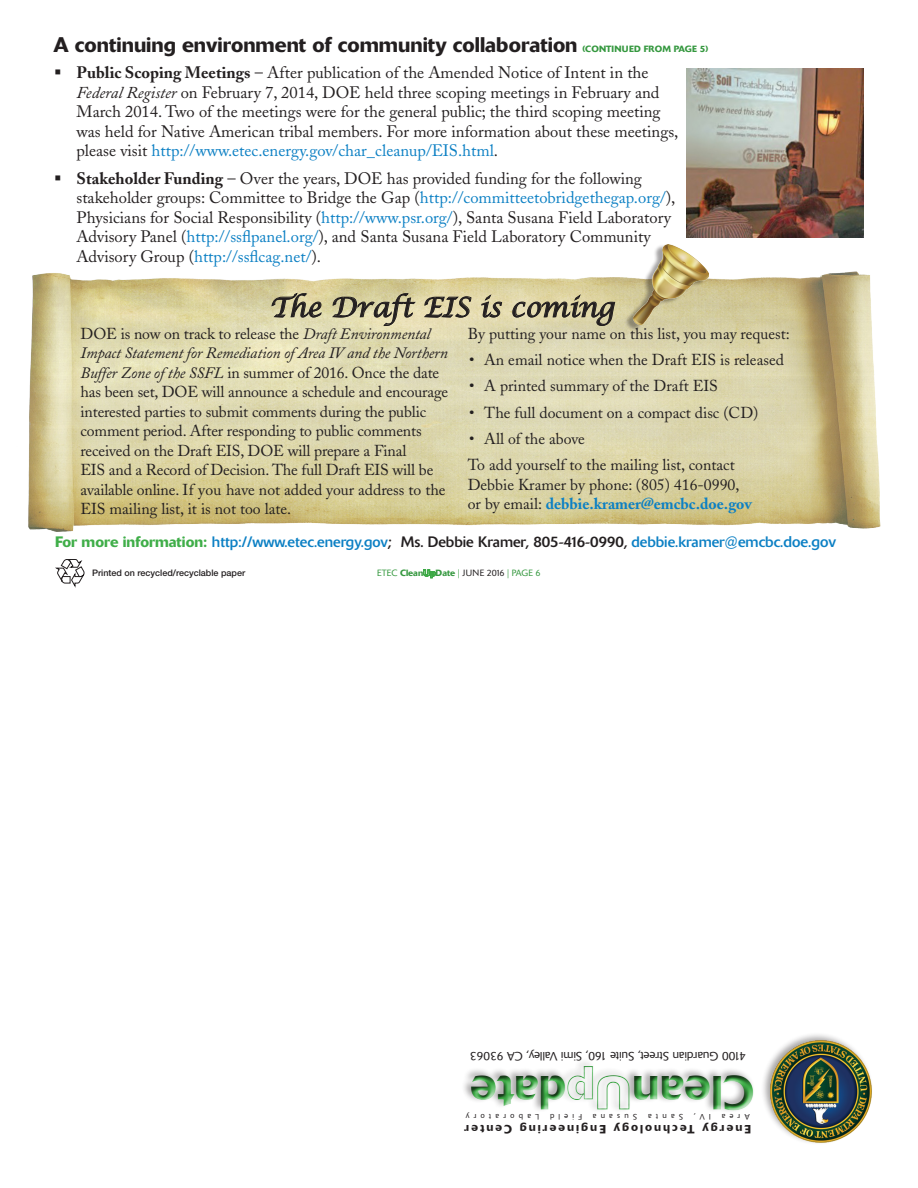
<style>
.page{position:relative;width:918px;height:1188px;background:#fff}
.page>*{position:absolute;margin:0;border:0;box-sizing:border-box;transform-origin:0 0}
.t1{font:500 47.55px "Delta";color:#40ae49}
.head1{font:italic 27px "Lucida Calligraphy";color:#231f20}
.continued{font:500 21px "Delta";color:#231f20}
.t2{font:16.5px/19.5px "Adobe Caslon";color:#231f20}
.body{font:15.75px/19.5px "Adobe Caslon";letter-spacing:-.005em;color:#231f20}
.head1-2{font:15px "Delta";color:#0c80c4}
.body-2{font:300 12px "Delta";color:#231f20}
.t3{font:500 11.85px "Delta";letter-spacing:.175em;color:#231f20}
.t4{font:500 9px "Helvetica Neue";color:#231f20}
.t5{font:300 9px "Delta";color:#35983f}
.continued-2{font:500 9px "Delta";letter-spacing:.02em;color:#35983f}
.t6{font:300 7.95px "Delta";letter-spacing:.535em;color:#231f20}
.s1{font-weight:700}
.s2{font-style:italic}
.s3{color:#0c80c4}
.s4{font-weight:700;color:#0c80c4}
.s5{font-weight:500;color:#40ae49}
.s6{color:#231f20}
.s7{font-size:15.45px}
.s8{font-weight:500}
.s9{font-family:"Delta Outline";font-weight:400}
</style>
<div class="page">
<img style="left:686px;top:69px;width:178px;height:169px">
<img style="left:28px;top:271px;width:853px;height:260px">
<div style="left:624px;top:244px;width:82px;height:87px;background:#231f20;opacity:.41"></div>
<img style="left:633px;top:244px;width:75px;height:81px">
<svg style="left:423px;top:569px;width:13px;height:9px"></svg>
<div style="left:466px;top:1061px;width:289px;height:52px;background:#231f20;opacity:.75"></div>
<svg style="left:55px;top:559px;width:30px;height:29px"></svg>
<div style="left:760px;top:1033px;width:114px;height:112px;background:#231f20;opacity:.4"></div>
<img style="left:770px;top:1041px;width:101px;height:101px">
<svg style="left:271px;top:292px;width:51px;height:26px"></svg>
<svg style="left:331px;top:293px;width:85px;height:33px"></svg>
<svg style="left:423px;top:296px;width:49px;height:22px"></svg>
<svg style="left:481px;top:293px;width:21px;height:25px"></svg>
<svg style="left:512px;top:293px;width:104px;height:33px"></svg>
<p class="continued" style="left:54px;top:32px;width:526px">A continuing environment of community collaboration</p>
<p class="continued-2" style="left:582px;top:43px;width:128px">(CONTINUED FROM PAGE 5)</p>
<p class="t2" style="left:76px;top:63px;width:603px;text-indent:-22px">▪ <span class="s1">Public Scoping Meetings</span> – After publication of the Amended Notice of Intent in the <span class="s2">Federal Register</span> on February 7, 2014, DOE held three scoping meetings in February and March 2014. Two of the meetings were for the general public; the third scoping meeting was held for Native American tribal members. For more information about these meetings, please visit <span class="s3">http://www.etec.energy.gov/char_cleanup/EIS.html</span>.</p>
<p class="t2" style="left:76px;top:169px;width:600px;text-indent:-22px">▪ <span class="s1">Stakeholder Funding</span> – Over the years, DOE has provided funding for the following stakeholder groups: Committee to Bridge the Gap (<span class="s3">http://committeetobridgethegap.org/</span>), Physicians for Social Responsibility (<span class="s3">http://www.psr.org/</span>), Santa Susana Field Laboratory Advisory Panel (<span class="s3">http://ssflpanel.org/</span>), and Santa Susana Field Laboratory Community Advisory Group (<span class="s3">http://ssflcag.net/</span>).</p>
<p class="head1" style="left:270px;top:291px;width:346px">The Draft EIS is coming</p>
<p class="body" style="left:81px;top:324px;width:369px">DOE is now on track to release the <span class="s2">Draft Environmental Impact Statement for Remediation of Area IV and the Northern Buffer Zone of the SSFL</span> in summer of 2016. Once the date has been set, DOE will announce a schedule and encourage interested parties to submit comments during the public comment period. After responding to public comments received on the Draft EIS, DOE will prepare a Final<br>EIS and a Record of Decision. The full Draft EIS will be available online. If you have not added your address to the EIS mailing list, it is not too late.</p>
<p class="body" style="left:468px;top:324px;width:323px">By putting your name on this list, you may request:</p>
<p class="body" style="left:469px;top:350px;width:316px">• An email notice when the Draft EIS is released</p>
<p class="body" style="left:469px;top:377px;width:250px">• A printed summary of the Draft EIS</p>
<p class="body" style="left:469px;top:403px;width:291px">• The full document on a compact disc (CD)</p>
<p class="body" style="left:469px;top:429px;width:117px">• All of the above</p>
<p class="body" style="left:468px;top:455px;width:286px">To add yourself to the mailing list, contact<br>Debbie Kramer by phone: (805) 416-0990, or by email: <span class="s4">debbie.kramer@emcbc.doe.gov</span></p>
<p class="head1-2" style="left:55px;top:533px;width:783px"><span class="s5">For more information:</span> http://www.etec.energy.gov<span class="s6">; Ms. Debbie Kramer, 805-416-0990,</span> debbie.kramer@emcbc.<span class="s7">doe.gov</span></p>
<p class="t4" style="left:92px;top:568px;width:155px">Printed on recycled/recyclable paper</p>
<p class="t5" style="left:377px;top:568px;width:165px">ETEC <span class="s8">Clean</span><span class="s9">Up</span><span class="s8">Date</span> | <span class="s6">JUNE 2016</span> | PAGE 6</p>
<p class="body-2" style="left:746px;top:1064px;width:277px;rotate:-180deg">4100 Guardian Street, Suite 160, Simi Valley, CA 93063</p>
<h1 class="t1" style="left:755px;top:1121px;width:286px;rotate:-180deg">Clean<span class="s9">Up</span>date</h1>
<p class="t3" style="left:751px;top:1136px;width:288px;rotate:-180deg">Energy Technology Engineering Center</p>
<p class="t6" style="left:539px;top:1121px;width:75px;rotate:-180deg">Laboratory</p>
<p class="t6" style="left:711px;top:1121px;width:19px;rotate:-180deg">IV,</p>
<p class="t6" style="left:637px;top:1121px;width:46px;rotate:-180deg">Susana</p>
<p class="t6" style="left:683px;top:1121px;width:36px;rotate:-180deg">Santa</p>
<p class="t6" style="left:582px;top:1121px;width:34px;rotate:-180deg">Field</p>
<p class="t6" style="left:750px;top:1121px;width:29px;rotate:-180deg">Area</p>
</div>
